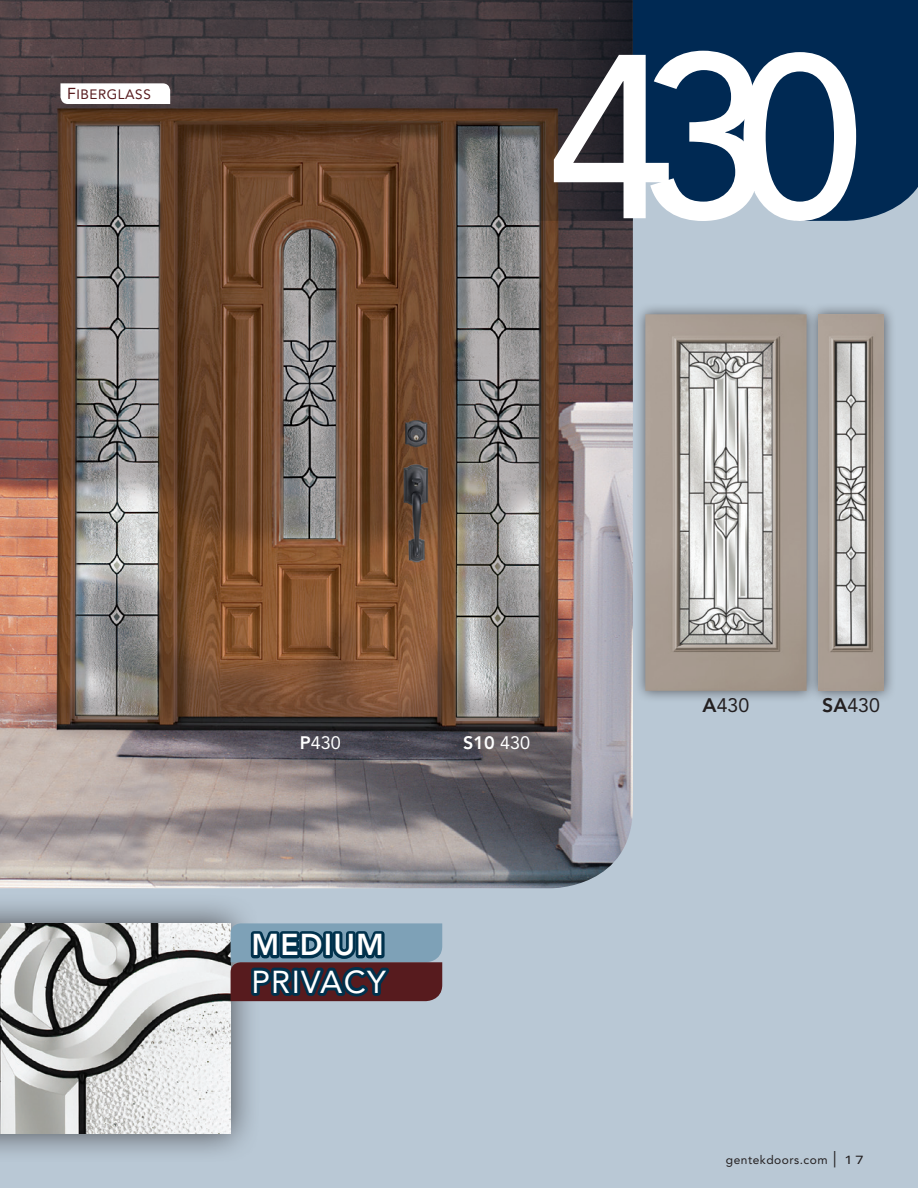
<style>
.page{position:relative;width:918px;height:1188px;background:#b9c8d5}
.page>*{position:absolute;margin:0;border:0;box-sizing:border-box;transform-origin:0 0}
.t1{font:500 230.7px "Avenir";color:#fff}
.t2{font:31.5px "Avenir";letter-spacing:.04em;color:#fff}
.t3{font:800 30px "Avenir";letter-spacing:.04em;color:#fff}
.t4{font:19.5px "Avenir";color:#231f20}
.t5{font:800 18px "Avenir";color:#fff}
.t6{font:18px "Avenir";color:#fff}
.t7{font:13.5px "Avenir";letter-spacing:.04em;color:#571b1e}
.t8{font:12px "Avenir";letter-spacing:.04em;color:#231f20}
.s1{font-size:15.75px}
.s2{font-weight:800}
.s3{font-weight:400}
.s4{font-family:"Univers";font-stretch:expanded;font-size:21.6px}
.s5{font-family:"Univers";font-stretch:expanded}
</style>
<div class="page">
<div style="left:0;top:893px;width:261px;height:271px;background:#231f20;opacity:.75"></div>
<img style="left:0;top:923px;width:231px;height:211px">
<div style="left:633px;top:302px;width:186px;height:401px;background:#231f20;opacity:.65"></div>
<img style="left:645px;top:314px;width:161px;height:377px">
<div style="left:806px;top:302px;width:90px;height:401px;background:#231f20;opacity:.65"></div>
<img style="left:818px;top:314px;width:66px;height:377px">
<img style="left:0;top:0;width:633px;height:888px">
<svg style="left:633px;top:0;width:285px;height:221px;background:#0d345c"></svg>
<div style="left:60px;top:83px;width:110px;height:21px;background:#fff"></div>
<svg style="left:459px;top:0;width:174px;height:221px;background:#403b3d"></svg>
<svg style="left:231px;top:904px;width:211px;height:118px"></svg>
<p class="t7" style="left:67px;top:86px;width:85px"><span class="s1">F</span>IBERGLASS</p>
<h1 class="t1" style="left:546px;top:5px;width:319px">430</h1>
<h3 class="t6" style="left:300px;top:733px;width:43px"><span class="s2">P</span>430</h3>
<h3 class="t5" style="left:463px;top:733px;width:68px">S10 <span class="s3">430</span></h3>
<h3 class="t3" style="left:251px;top:927px;width:134px">MEDIUM</h3>
<h2 class="t2" style="left:251px;top:964px;width:136px">PRIVACY</h2>
<h3 class="t4" style="left:703px;top:694px;width:48px"><span class="s2">A</span>430</h3>
<h3 class="t4" style="left:822px;top:694px;width:59px"><span class="s2">SA</span>430</h3>
<p class="t8" style="left:726px;top:1153px;width:140px">gentekdoors.com <span class="s4">|</span> <span class="s5">17</span></p>
</div>
